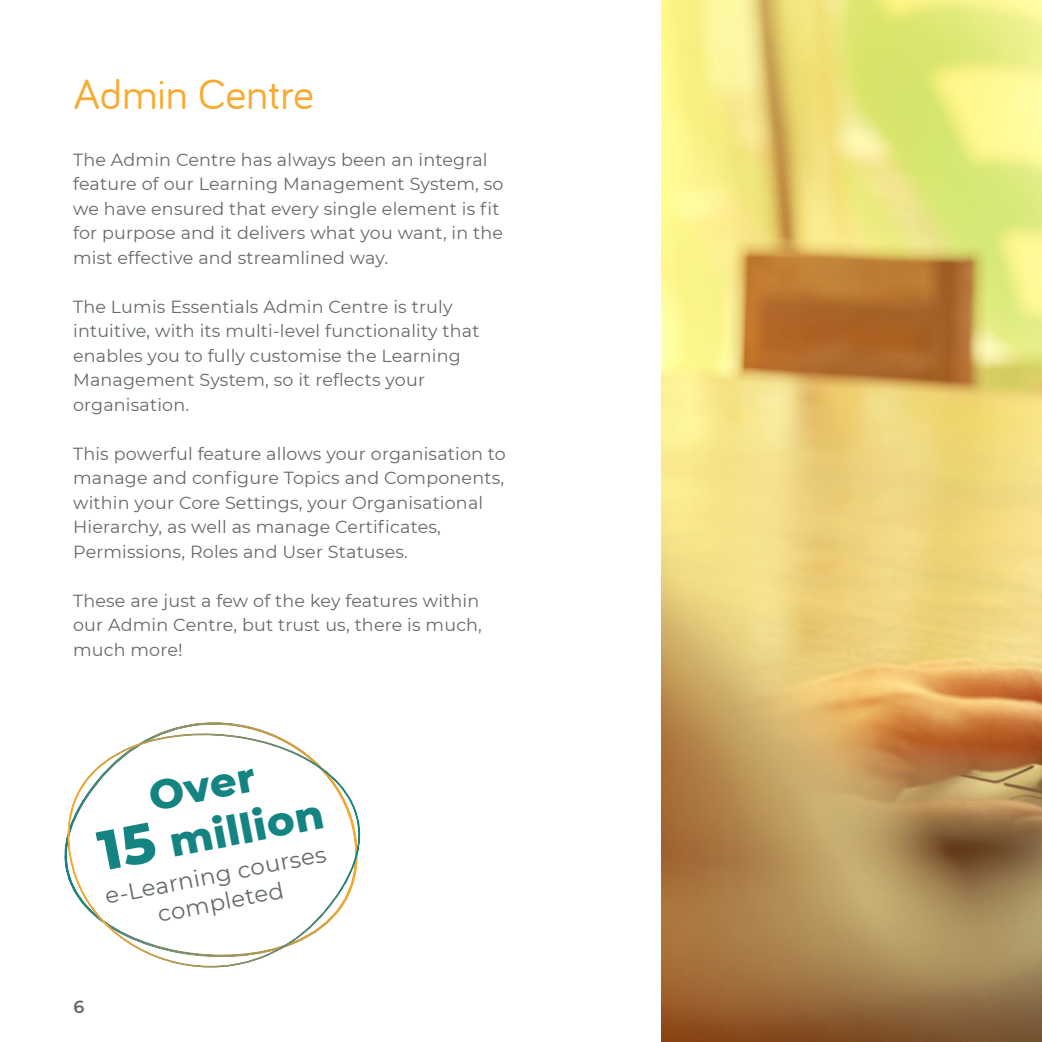
<style>
.page{position:relative;width:1042px;height:1042px;background:#fff}
.page>*{position:absolute;margin:0;border:0;box-sizing:border-box;transform-origin:0 0}
.t1{font:43.75px "Bariol";color:#f9a92d}
.t2{font:800 41.65px "Montserrat";color:#148482}
.t3{font:22.93px/27.5px "Montserrat";color:#656a6a;text-align:center}
.t4{font:17.5px/24.5px "Montserrat";letter-spacing:.01em;color:#656a6a}
.t5{font:600 17.5px "Montserrat";color:#656a6a}
.s1{font-size:55.65px}
</style>
<div class="page">
<svg style="left:661px;top:0;width:381px;height:1042px;background:#d4b869"></svg>
<svg style="left:65px;top:729px;width:296px;height:239px"></svg>
<p class="t1" style="left:74px;top:70px;width:242px">Admin Centre</p>
<p class="t4" style="left:73px;top:147px;width:432px">The Admin Centre has always been an integral feature of our Learning Management System, so we have ensured that every single element is fit for purpose and it delivers what you want, in the mist effective and streamlined way.</p>
<p class="t4" style="left:73px;top:294px;width:408px">The Lumis Essentials Admin Centre is truly intuitive, with its multi-level functionality that enables you to fully customise the Learning Management System, so it reflects your organisation.</p>
<p class="t4" style="left:73px;top:441px;width:434px">This powerful feature allows your organisation to manage and configure Topics and Components, within your Core Settings, your Organisational Hierarchy, as well as manage Certificates, Permissions, Roles and User Statuses.</p>
<p class="t4" style="left:73px;top:588px;width:410px">These are just a few of the key features within our Admin Centre, but trust us, there is much, much more!</p>
<p class="t2" style="left:143px;top:766px;width:109px;rotate:-11deg">Over</p>
<p class="t2" style="left:94px;top:826px;width:229px;rotate:-11deg"><span class="s1">15</span> million</p>
<p class="t3" style="left:103px;top:882px;width:226px;rotate:-11deg">e-Learning courses completed</p>
<p class="t5" style="left:74px;top:994px;width:12px">6</p>
</div>
